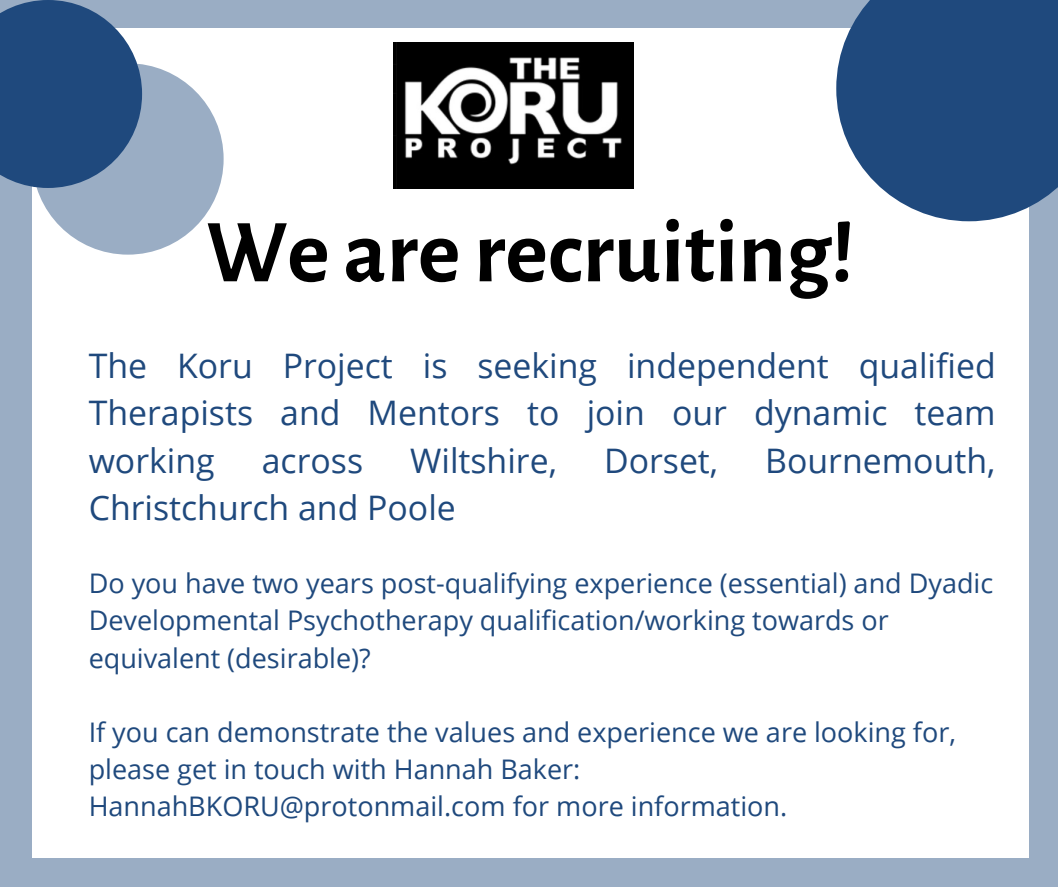
<style>
.page{position:relative;width:1058px;height:887px;background:#fff}
.page>*{position:absolute;margin:0;border:0;box-sizing:border-box;transform-origin:0 0}
.t1{font:700 90px "Alegreya Sans";color:#000}
.t2{font:33.75px/47.2px "Open Sans";color:#1f497d;text-align:justify}
.t3{font:27px/37.2px "Open Sans";color:#1f497d}
</style>
<div class="page">
<div style="left:0;top:0;width:1058px;height:886px;background:#9aadc4"></div>
<div style="left:32px;top:29px;width:996px;height:829px;background:#fff"></div>
<svg style="left:836px;top:0;width:222px;height:221px;background:#385d8b"></svg>
<div style="left:32px;top:63px;width:192px;height:191px;background:#9aadc4;border-radius:50%"></div>
<svg style="left:0;top:0;width:142px;height:188px;background:#335989"></svg>
<img style="left:393px;top:42px;width:240px;height:146px">
<h1 class="t1" style="left:206px;top:209px;width:650px">We are recruiting!</h1>
<p class="t2" style="left:89px;top:341px;width:908px">The Koru Project is seeking independent qualified Therapists and Mentors to join our dynamic team working</p>
<p class="t2" style="left:262px;top:436px;width:103px">across</p>
<p class="t2" style="left:410px;top:436px;width:148px">Wiltshire,</p>
<p class="t2" style="left:604px;top:436px;width:116px">Dorset,</p>
<p class="t2" style="left:765px;top:436px;width:232px">Bournemouth,</p>
<p class="t2" style="left:89px;top:483px;width:369px">Christchurch and Poole</p>
<p class="t3" style="left:89px;top:564px;width:906px">Do you have two years post-qualifying experience (essential) and Dyadic<br>Developmental Psychotherapy qualification/working towards or equivalent (desirable)?</p>
<p class="t3" style="left:89px;top:712px;width:868px">If you can demonstrate the values and experience we are looking for, please get in touch with Hannah Baker:<br>HannahBKORU@protonmail.com for more information.</p>
</div>
